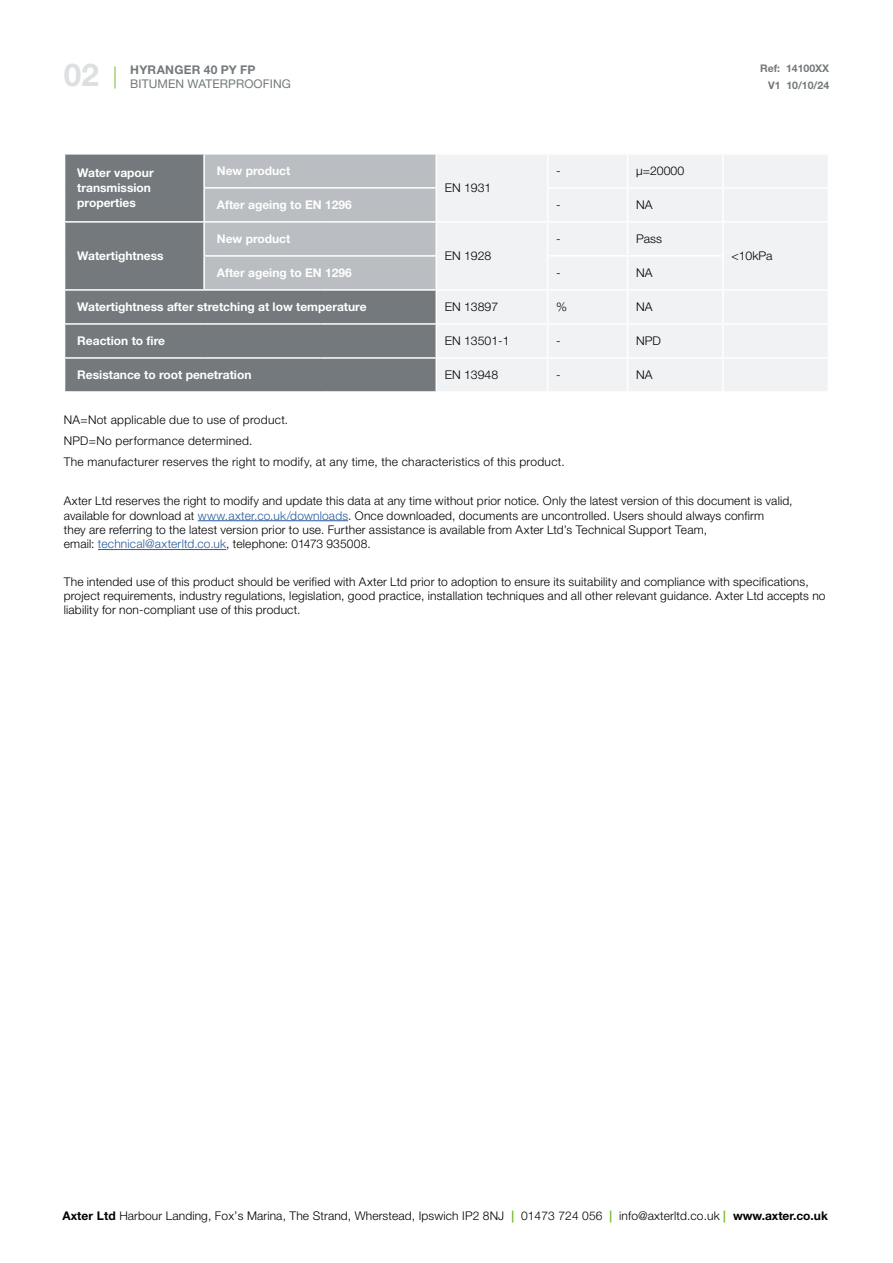
<style>
.page{position:relative;width:893px;height:1263px;background:#fff}
.page>*{position:absolute;margin:0;border:0;box-sizing:border-box;transform-origin:0 0}
.t1{font:700 31.5px "Helvetica Neue LT Std";color:#dddfe1}
.t2{font:300 12px/14.4px "Helvetica Neue LT Std";letter-spacing:.015em;color:#000}
.t3{font:700 12px/15px "Helvetica Neue LT Std";color:#fff}
.t4{font:12px "Helvetica Neue LT Std";letter-spacing:.01em;color:#73797c}
.t5{font:700 12px "Helvetica Neue LT Std";letter-spacing:.025em;color:#73797c}
.t6{font:700 10.5px "Helvetica Neue LT Std";color:#73797c}
.s1{color:#275b9b}
.s2{font-weight:700}
.s3{font-weight:700;color:#76b82a}
</style>
<div class="page">
<svg style="left:115px;top:66px;width:1px;height:23px"></svg>
<hr style="left:198px;top:520px;width:150px;height:1px;background:#275b9b">
<hr style="left:98px;top:549px;width:128px;height:1px;background:#275b9b">
<div style="left:65px;top:155px;width:371px;height:236px;background:#73797c"></div>
<div style="left:205px;top:155px;width:231px;height:134px;background:#babec2"></div>
<div style="left:437px;top:155px;width:391px;height:236px;background:#f1f2f3"></div>
<hr style="left:722px;top:155px;width:2px;height:32px;background:#fff">
<hr style="left:722px;top:189px;width:2px;height:32px;background:#fff">
<hr style="left:722px;top:223px;width:2px;height:32px;background:#fff">
<hr style="left:722px;top:257px;width:2px;height:32px;background:#fff">
<hr style="left:722px;top:291px;width:2px;height:32px;background:#fff">
<hr style="left:722px;top:325px;width:2px;height:32px;background:#fff">
<hr style="left:722px;top:359px;width:2px;height:32px;background:#fff">
<hr style="left:547px;top:187px;width:81px;height:2px;background:#fff">
<hr style="left:628px;top:187px;width:95px;height:2px;background:#fff">
<hr style="left:723px;top:187px;width:53px;height:2px;background:#fff">
<hr style="left:776px;top:187px;width:53px;height:2px;background:#fff">
<hr style="left:436px;top:221px;width:112px;height:2px;background:#fff">
<hr style="left:548px;top:221px;width:80px;height:2px;background:#fff">
<hr style="left:628px;top:221px;width:95px;height:2px;background:#fff">
<hr style="left:723px;top:221px;width:53px;height:2px;background:#fff">
<hr style="left:776px;top:221px;width:53px;height:2px;background:#fff">
<hr style="left:547px;top:255px;width:81px;height:2px;background:#fff">
<hr style="left:628px;top:255px;width:96px;height:2px;background:#fff">
<hr style="left:436px;top:289px;width:112px;height:2px;background:#fff">
<hr style="left:548px;top:289px;width:80px;height:2px;background:#fff">
<hr style="left:628px;top:289px;width:95px;height:2px;background:#fff">
<hr style="left:723px;top:289px;width:53px;height:2px;background:#fff">
<hr style="left:776px;top:289px;width:53px;height:2px;background:#fff">
<hr style="left:436px;top:323px;width:112px;height:2px;background:#fff">
<hr style="left:548px;top:323px;width:80px;height:2px;background:#fff">
<hr style="left:628px;top:323px;width:95px;height:2px;background:#fff">
<hr style="left:723px;top:323px;width:53px;height:2px;background:#fff">
<hr style="left:776px;top:323px;width:53px;height:2px;background:#fff">
<hr style="left:436px;top:357px;width:112px;height:2px;background:#fff">
<hr style="left:548px;top:357px;width:80px;height:2px;background:#fff">
<hr style="left:628px;top:357px;width:95px;height:2px;background:#fff">
<hr style="left:723px;top:357px;width:53px;height:2px;background:#fff">
<hr style="left:776px;top:357px;width:53px;height:2px;background:#fff">
<hr style="left:547px;top:155px;width:1px;height:32px;background:#fff">
<hr style="left:627px;top:155px;width:1px;height:32px;background:#fff">
<hr style="left:547px;top:189px;width:1px;height:32px;background:#fff">
<hr style="left:627px;top:189px;width:1px;height:32px;background:#fff">
<hr style="left:547px;top:223px;width:1px;height:32px;background:#fff">
<hr style="left:627px;top:223px;width:1px;height:32px;background:#fff">
<hr style="left:547px;top:257px;width:1px;height:32px;background:#fff">
<hr style="left:627px;top:257px;width:1px;height:32px;background:#fff">
<hr style="left:547px;top:291px;width:1px;height:32px;background:#fff">
<hr style="left:627px;top:291px;width:1px;height:32px;background:#fff">
<hr style="left:64px;top:323px;width:140px;height:2px;background:#fff">
<hr style="left:204px;top:323px;width:116px;height:2px;background:#fff">
<hr style="left:320px;top:323px;width:116px;height:2px;background:#fff">
<hr style="left:547px;top:325px;width:1px;height:32px;background:#fff">
<hr style="left:627px;top:325px;width:1px;height:32px;background:#fff">
<hr style="left:64px;top:357px;width:140px;height:2px;background:#fff">
<hr style="left:204px;top:357px;width:116px;height:2px;background:#fff">
<hr style="left:320px;top:357px;width:116px;height:2px;background:#fff">
<hr style="left:547px;top:359px;width:1px;height:32px;background:#fff">
<hr style="left:627px;top:359px;width:1px;height:32px;background:#fff">
<hr style="left:203px;top:187px;width:117px;height:2px;background:#fff">
<hr style="left:320px;top:187px;width:117px;height:2px;background:#fff">
<hr style="left:203px;top:255px;width:117px;height:2px;background:#fff">
<hr style="left:320px;top:255px;width:117px;height:2px;background:#fff">
<hr style="left:204px;top:221px;width:116px;height:2px;background:#fff">
<hr style="left:320px;top:221px;width:116px;height:2px;background:#fff">
<hr style="left:204px;top:289px;width:116px;height:2px;background:#fff">
<hr style="left:320px;top:289px;width:116px;height:2px;background:#fff">
<hr style="left:203px;top:223px;width:2px;height:32px;background:#fff">
<hr style="left:203px;top:257px;width:2px;height:32px;background:#fff">
<hr style="left:64px;top:289px;width:140px;height:2px;background:#fff">
<hr style="left:203px;top:155px;width:2px;height:32px;background:#fff">
<hr style="left:203px;top:189px;width:2px;height:32px;background:#fff">
<hr style="left:64px;top:221px;width:140px;height:2px;background:#fff">
<h1 class="t1" style="left:64px;top:56px;width:37px">02</h1>
<p class="t5" style="left:130px;top:62px;width:127px">HYRANGER 40 PY FP</p>
<p class="t4" style="left:130px;top:76px;width:162px">BITUMEN WATERPROOFING</p>
<p class="t3" style="left:77px;top:165px;width:78px">Water vapour transmission properties</p>
<p class="t3" style="left:217px;top:163px;width:75px">New product</p>
<p class="t2" style="left:556px;top:163px;width:6px">-</p>
<p class="t2" style="left:636px;top:163px;width:50px">μ=20000</p>
<p class="t2" style="left:445px;top:180px;width:48px">EN 1931</p>
<p class="t3" style="left:217px;top:197px;width:136px">After ageing to EN 1296</p>
<p class="t2" style="left:556px;top:197px;width:6px">-</p>
<p class="t2" style="left:636px;top:197px;width:18px">NA</p>
<p class="t3" style="left:77px;top:248px;width:88px">Watertightness</p>
<p class="t3" style="left:217px;top:231px;width:75px">New product</p>
<p class="t2" style="left:445px;top:248px;width:48px">EN 1928</p>
<p class="t2" style="left:556px;top:231px;width:6px">-</p>
<p class="t2" style="left:636px;top:231px;width:27px">Pass</p>
<p class="t6" style="left:760px;top:61px;width:71px">Ref: 14100XX</p>
<p class="t6" style="left:768px;top:78px;width:63px">V1 10/10/24</p>
<p class="t2" style="left:731px;top:248px;width:43px">&lt;10kPa</p>
<p class="t3" style="left:217px;top:265px;width:136px">After ageing to EN 1296</p>
<p class="t2" style="left:556px;top:265px;width:6px">-</p>
<p class="t2" style="left:636px;top:265px;width:18px">NA</p>
<p class="t3" style="left:77px;top:299px;width:291px">Watertightness after stretching at low temperature</p>
<p class="t2" style="left:445px;top:299px;width:55px">EN 13897</p>
<p class="t2" style="left:556px;top:299px;width:12px">%</p>
<p class="t2" style="left:636px;top:299px;width:18px">NA</p>
<p class="t3" style="left:77px;top:333px;width:89px">Reaction to fire</p>
<p class="t2" style="left:445px;top:333px;width:66px">EN 13501-1</p>
<p class="t2" style="left:556px;top:333px;width:6px">-</p>
<p class="t2" style="left:636px;top:333px;width:26px">NPD</p>
<p class="t3" style="left:77px;top:367px;width:176px">Resistance to root penetration</p>
<p class="t2" style="left:445px;top:367px;width:55px">EN 13948</p>
<p class="t2" style="left:556px;top:367px;width:6px">-</p>
<p class="t2" style="left:636px;top:367px;width:18px">NA</p>
<p class="t2" style="left:64px;top:409px;width:502px;line-height:20.7px">NA=Not applicable due to use of product.<br>NPD=No performance determined.<br>The manufacturer reserves the right to modify, at any time, the characteristics of this product.</p>
<p class="t2" style="left:64px;top:493px;width:730px">Axter Ltd reserves the right to modify and update this data at any time without prior notice. Only the latest version of this document is valid, available for download at <span class="s1">www.axter.co.uk/downloads</span>. Once downloaded, documents are uncontrolled. Users should always confirm<br>they are referring to the latest version prior to use. Further assistance is available from Axter Ltd’s Technical Support Team,<br>email: <span class="s1">technical@axterltd.co.uk</span>, telephone: 01473 935008.</p>
<p class="t2" style="left:64px;top:574px;width:763px">The intended use of this product should be verified with Axter Ltd prior to adoption to ensure its suitability and compliance with specifications, project requirements, industry regulations, legislation, good practice, installation techniques and all other relevant guidance. Axter Ltd accepts no liability for non-compliant use of this product.</p>
<p class="t2" style="left:62px;top:1208px;width:767px"><span class="s2">Axter Ltd</span> Harbour Landing, Fox’s Marina, The Strand, Wherstead, Ipswich IP2 8NJ <span class="s3">|</span> 01473 724 056 <span class="s3">|</span> info@axterltd.co.uk <span class="s3">|</span> <span class="s2">www.axter.co.uk</span></p>
</div>
